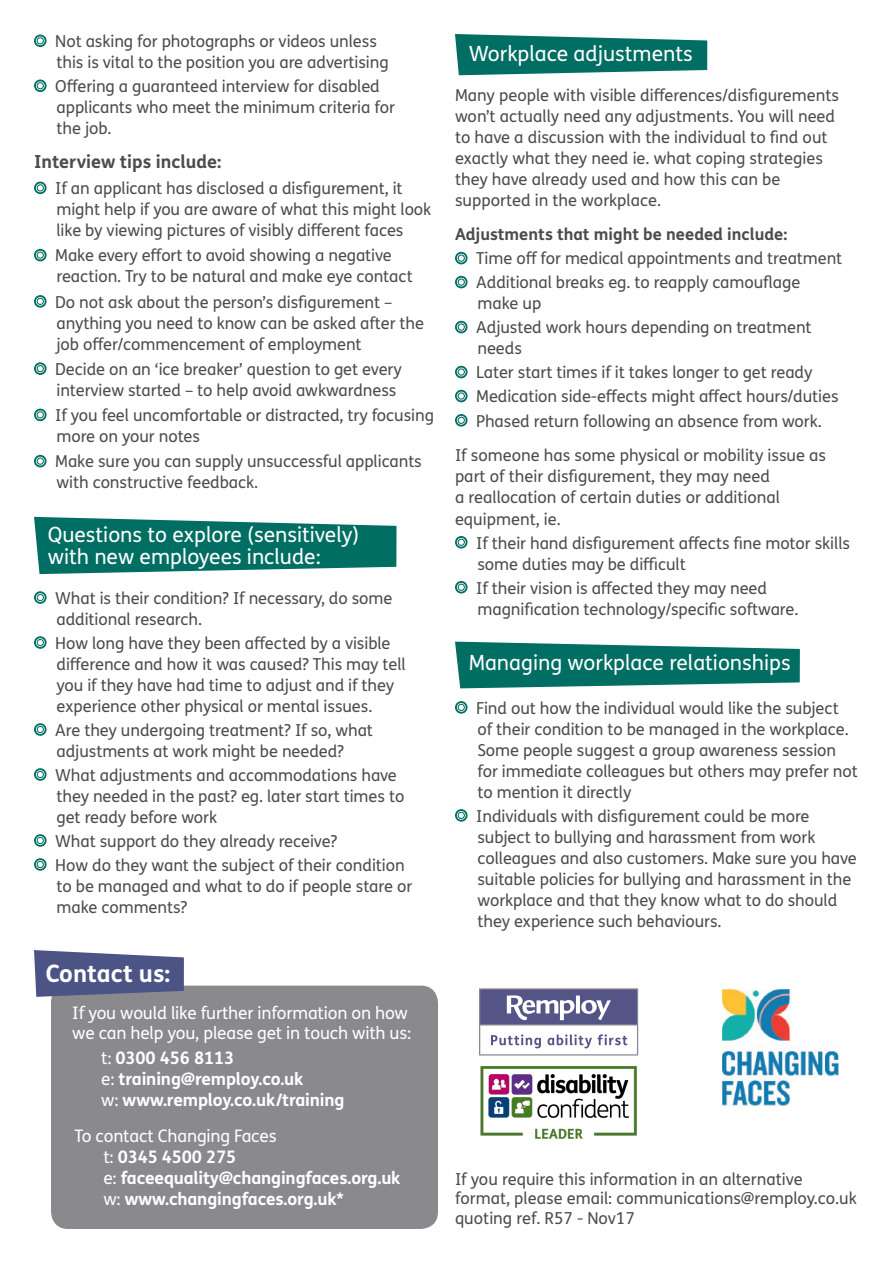
<style>
.page{position:relative;width:893px;height:1263px;background:#fff}
.page>*{position:absolute;margin:0;border:0;box-sizing:border-box;transform-origin:0 0}
.t1{font:700 24px "FS Me Pro";color:#fff}
.t2{font:21px/21.8px "FS Me Pro";color:#fff}
.t3{font:700 18px "FS Me Pro";color:#4b4c4d}
.t4{font:700 17.25px/21px "FS Me Pro";letter-spacing:-.01em;color:#fff}
.t5{font:17.25px/19.5px "FS Me Pro";letter-spacing:-.01em;color:#fff}
.t6{font:16.5px/21px "FS Me Pro";letter-spacing:-.005em;color:#4b4c4d}
.t7{font:700 16.5px "FS Me Pro";color:#4b4c4d}
.s1{font-weight:400}
</style>
<div class="page">
<svg style="left:479px;top:988px;width:159px;height:67px"></svg>
<div style="left:51px;top:986px;width:387px;height:243px;background:#8a8a8e;border-radius:17px"></div>
<svg style="left:34px;top:950px;width:150px;height:47px;background:#5f6691"></svg>
<svg style="left:34px;top:35px;width:13px;height:12px"></svg>
<svg style="left:34px;top:80px;width:13px;height:12px"></svg>
<svg style="left:34px;top:182px;width:13px;height:12px"></svg>
<svg style="left:34px;top:249px;width:13px;height:12px"></svg>
<svg style="left:34px;top:295px;width:13px;height:13px"></svg>
<svg style="left:34px;top:362px;width:13px;height:13px"></svg>
<svg style="left:34px;top:409px;width:13px;height:12px"></svg>
<svg style="left:34px;top:455px;width:13px;height:12px"></svg>
<svg style="left:34px;top:517px;width:362px;height:57px;background:#258379"></svg>
<svg style="left:455px;top:34px;width:252px;height:41px;background:#248279"></svg>
<svg style="left:455px;top:252px;width:13px;height:12px"></svg>
<svg style="left:455px;top:276px;width:13px;height:12px"></svg>
<svg style="left:455px;top:321px;width:13px;height:12px"></svg>
<svg style="left:455px;top:366px;width:13px;height:12px"></svg>
<svg style="left:455px;top:390px;width:13px;height:12px"></svg>
<svg style="left:455px;top:414px;width:13px;height:13px"></svg>
<svg style="left:455px;top:536px;width:13px;height:12px"></svg>
<svg style="left:455px;top:581px;width:13px;height:12px"></svg>
<svg style="left:455px;top:701px;width:13px;height:13px"></svg>
<svg style="left:455px;top:809px;width:13px;height:13px"></svg>
<svg style="left:455px;top:642px;width:345px;height:46px;background:#238178"></svg>
<svg style="left:34px;top:591px;width:13px;height:13px"></svg>
<svg style="left:34px;top:636px;width:13px;height:13px"></svg>
<svg style="left:34px;top:723px;width:13px;height:13px"></svg>
<svg style="left:34px;top:768px;width:13px;height:13px"></svg>
<svg style="left:34px;top:834px;width:13px;height:13px"></svg>
<svg style="left:34px;top:858px;width:13px;height:13px"></svg>
<img style="left:722px;top:989px;width:117px;height:117px">
<img style="left:480px;top:1067px;width:156px;height:72px">
<p class="t6" style="left:55px;top:30px;width:335px">Not asking for photographs or videos unless this is vital to the position you are advertising</p>
<p class="t6" style="left:55px;top:75px;width:341px">Offering a guaranteed interview for disabled applicants who meet the minimum criteria for the job.</p>
<p class="t3" style="left:34px;top:148px;width:189px">Interview tips include:</p>
<p class="t6" style="left:55px;top:178px;width:378px">If an applicant has disclosed a disfigurement, it might help if you are aware of what this might look like by viewing pictures of visibly different faces</p>
<p class="t6" style="left:55px;top:245px;width:359px">Make every effort to avoid showing a negative reaction. Try to be natural and make eye contact</p>
<p class="t6" style="left:55px;top:291px;width:370px">Do not ask about the person’s disfigurement – anything you need to know can be asked after the job offer/commencement of employment</p>
<p class="t6" style="left:55px;top:358px;width:348px">Decide on an ‘ice breaker’ question to get every interview started – to help avoid awkwardness</p>
<p class="t6" style="left:55px;top:405px;width:380px">If you feel uncomfortable or distracted, try focusing more on your notes</p>
<p class="t6" style="left:55px;top:451px;width:368px">Make sure you can supply unsuccessful applicants with constructive feedback.</p>
<p class="t2" style="left:48px;top:524px;width:313px">Questions to explore (sensitively) with new employees include:</p>
<p class="t6" style="left:55px;top:587px;width:339px">What is their condition? If necessary, do some additional research.</p>
<p class="t6" style="left:55px;top:632px;width:352px">How long have they been affected by a visible difference and how it was caused? This may tell you if they have had time to adjust and if they experience other physical or mental issues.</p>
<p class="t6" style="left:55px;top:719px;width:319px">Are they undergoing treatment? If so, what adjustments at work might be needed?</p>
<p class="t6" style="left:55px;top:764px;width:351px">What adjustments and accommodations have they needed in the past? eg. later start times to get ready before work</p>
<p class="t6" style="left:55px;top:830px;width:284px">What support do they already receive?</p>
<p class="t6" style="left:55px;top:854px;width:358px">How do they want the subject of their condition to be managed and what to do if people stare or make comments?</p>
<p class="t1" style="left:46px;top:955px;width:126px">Contact us:</p>
<p class="t5" style="left:72px;top:1003px;width:341px">If you would like further information on how we can help you, please get in touch with us:</p>
<p class="t4" style="left:101px;top:1046px;width:245px"><span class="s1">t:</span> 0300 456 8113<br><span class="s1">e:</span> training@remploy.co.uk<br><span class="s1">w:</span> www.remploy.co.uk/training</p>
<p class="t4" style="left:103px;top:1125px;width:299px;text-indent:-29px"><span class="s1">To contact Changing Faces<br>t:</span> 0345 4500 275<br><span class="s1">e:</span> faceequality@changingfaces.org.uk <span class="s1">w:</span> www.changingfaces.org.uk*</p>
<p class="t2" style="left:469px;top:42px;width:225px">Workplace adjustments</p>
<p class="t6" style="left:455px;top:84px;width:386px">Many people with visible differences/disfigurements won’t actually need any adjustments. You will need to have a discussion with the individual to find out exactly what they need ie. what coping strategies they have already used and how this can be supported in the workplace.</p>
<p class="t7" style="left:455px;top:222px;width:334px">Adjustments that might be needed include:</p>
<p class="t6" style="left:476px;top:248px;width:368px">Time off for medical appointments and treatment</p>
<p class="t6" style="left:476px;top:272px;width:326px">Additional breaks eg. to reapply camouflage make up</p>
<p class="t6" style="left:476px;top:317px;width:337px">Adjusted work hours depending on treatment needs</p>
<p class="t6" style="left:476px;top:362px;width:338px">Later start times if it takes longer to get ready</p>
<p class="t6" style="left:476px;top:386px;width:364px">Medication side-effects might affect hours/duties</p>
<p class="t6" style="left:476px;top:410px;width:347px">Phased return following an absence from work.</p>
<p class="t6" style="left:455px;top:444px;width:373px">If someone has some physical or mobility issue as part of their disfigurement, they may need<br>a reallocation of certain duties or additional equipment, ie.</p>
<p class="t6" style="left:476px;top:532px;width:375px">If their hand disfigurement affects fine motor skills some duties may be difficult</p>
<p class="t6" style="left:476px;top:577px;width:324px">If their vision is affected they may need magnification technology/specific software.</p>
<p class="t2" style="left:469px;top:652px;width:323px">Managing workplace relationships</p>
<p class="t6" style="left:476px;top:697px;width:383px">Find out how the individual would like the subject<br>of their condition to be managed in the workplace.<br>Some people suggest a group awareness session for immediate colleagues but others may prefer not to mention it directly</p>
<p class="t6" style="left:476px;top:805px;width:382px">Individuals with disfigurement could be more subject to bullying and harassment from work colleagues and also customers. Make sure you have suitable policies for bullying and harassment in the workplace and that they know what to do should they experience such behaviours.</p>
<p class="t6" style="left:455px;top:1169px;width:403px;line-height:19.5px">If you require this information in an alternative format, please email: communications@remploy.co.uk quoting ref. R57 - Nov17</p>
</div>
